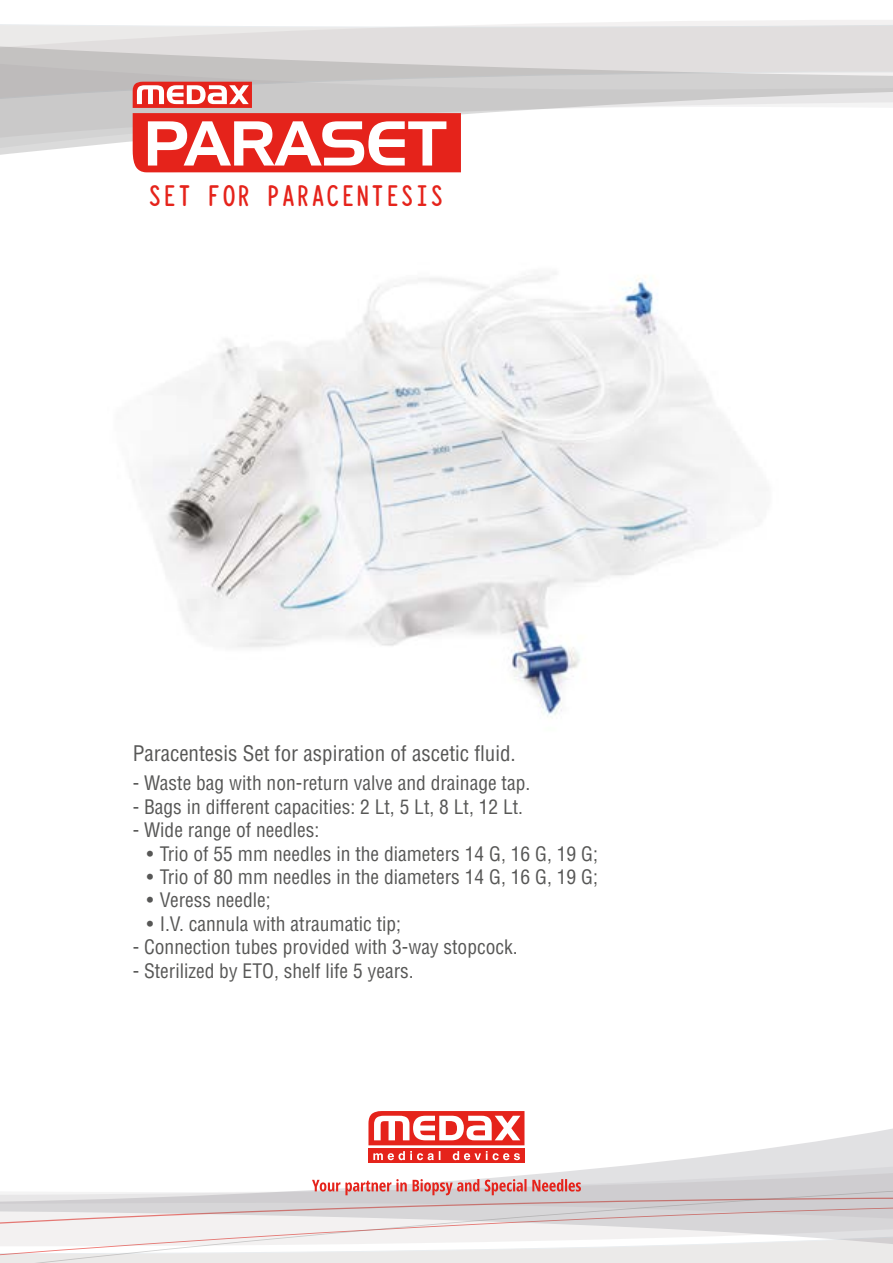
<style>
.page{position:relative;width:893px;height:1263px;background:#fff}
.page>*{position:absolute;margin:0;border:0;box-sizing:border-box;transform-origin:0 0}
.t1{font:61.5px "Handel Gothic BT";color:#fff}
.t2{font:700 33px "Typewriter Condensed";color:#e5231b}
.t3{font:condensed 21px "Helvetica LT Std";color:#575756}
.t4{font:condensed 19.5px "Helvetica LT Std";color:#575756}
</style>
<div class="page">
<img style="left:133px;top:273px;width:619px;height:443px">
<svg style="left:368px;top:1118px;width:525px;height:63px"></svg>
<svg style="left:581px;top:1181px;width:312px;height:9px;background:#d0ced1"></svg>
<svg style="left:0;top:1190px;width:893px;height:73px"></svg>
<svg style="left:0;top:20px;width:893px;height:153px"></svg>
<svg style="left:368px;top:1111px;width:156px;height:34px"></svg>
<div style="left:368px;top:1148px;width:156px;height:15px;background:#e5231b"></div>
<svg style="left:373px;top:1151px;width:147px;height:9px"></svg>
<svg style="left:312px;top:1179px;width:269px;height:16px;background:#e1a5a4"></svg>
<svg style="left:133px;top:82px;width:328px;height:90px;background:#df544e"></svg>
<h1 class="t1" style="left:143px;top:106px;width:305px">PARASET</h1>
<h2 class="t2" style="left:147px;top:172px;width:298px">SET FOR PARACENTESIS</h2>
<p class="t3" style="left:133px;top:740px;width:385px">Paracentesis Set for aspiration of ascetic fluid.</p>
<p class="t4" style="left:133px;top:771px;width:399px">- Waste bag with non-return valve and drainage tap.</p>
<p class="t4" style="left:133px;top:794px;width:392px">- Bags in different capacities: 2 Lt, 5 Lt, 8 Lt, 12 Lt.</p>
<p class="t4" style="left:133px;top:818px;width:188px">- Wide range of needles:</p>
<p class="t4" style="left:147px;top:841px;width:453px">• Trio of 55 mm needles in the diameters 14 G, 16 G, 19 G;</p>
<p class="t4" style="left:147px;top:865px;width:453px">• Trio of 80 mm needles in the diameters 14 G, 16 G, 19 G;</p>
<p class="t4" style="left:147px;top:888px;width:125px">• Veress needle;</p>
<p class="t4" style="left:147px;top:911px;width:256px">• I.V. cannula with atraumatic tip;</p>
<p class="t4" style="left:133px;top:935px;width:387px">- Connection tubes provided with 3-way stopcock.</p>
<p class="t4" style="left:133px;top:958px;width:283px">- Sterilized by ETO, shelf life 5 years.</p>
</div>
